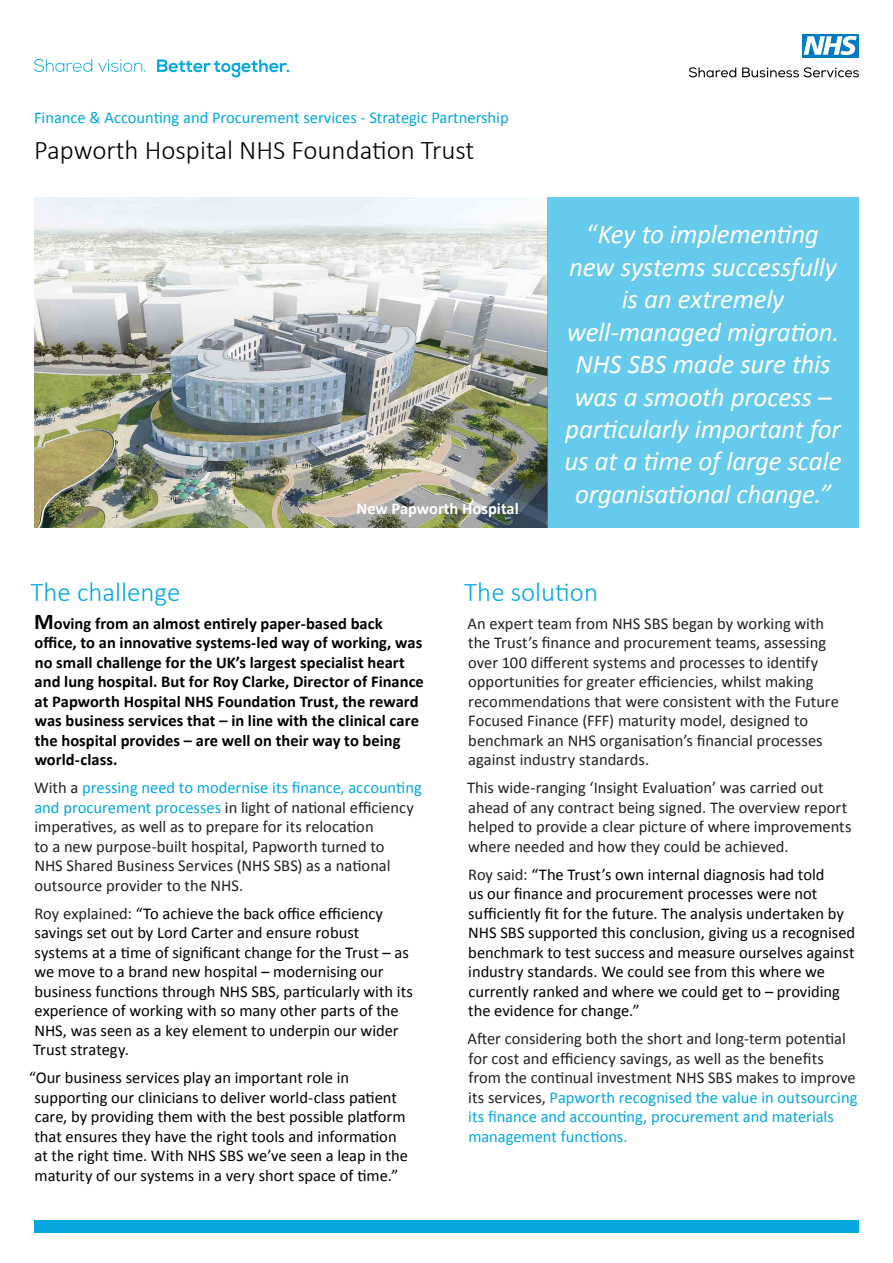
<style>
.page{position:relative;width:893px;height:1263px;background:#fff}
.page>*{position:absolute;margin:0;border:0;box-sizing:border-box;transform-origin:0 0}
.t1{font:italic 27px/32.4px "Calibri";letter-spacing:-.01em;color:#fff;text-align:center}
.t2{font:300 27px "Calibri";color:#000}
.t3{font:300 27px "Calibri";color:#00a8e1}
.t4{font:16.5px/19.5px "Calibri";color:#221f20}
.t5{font:16.5px/19.5px "Calibri";color:#000}
.t6{font:700 16.5px/19.5px "Calibri";color:#000}
.t7{font:16.5px "Calibri";color:#00a8e1}
.t8{font:700 16.5px "Calibri";color:#fff}
.s1{font-style:normal}
.s2{font-size:22.5px}
.s3{color:#00a8e1}
.s4{color:#221f1f}
.s5{color:#221f20}
</style>
<div class="page">
<div style="left:34px;top:1220px;width:825px;height:13px;background:#06a7e0"></div>
<img style="left:34px;top:197px;width:513px;height:330px">
<div style="left:547px;top:197px;width:312px;height:330px;background:#66caed"></div>
<div style="left:802px;top:34px;width:57px;height:23px;background:#007ac2"></div>
<svg style="left:804px;top:36px;width:53px;height:19px"></svg>
<svg style="left:689px;top:67px;width:47px;height:10px"></svg>
<svg style="left:742px;top:67px;width:117px;height:10px"></svg>
<svg style="left:34px;top:59px;width:58px;height:13px"></svg>
<svg style="left:98px;top:59px;width:48px;height:13px"></svg>
<svg style="left:157px;top:59px;width:132px;height:18px"></svg>
<p class="t7" style="left:34px;top:107px;width:476px">Finance &amp; Accounting and Procurement services - Strategic Partnership</p>
<h1 class="t2" style="left:34px;top:133px;width:442px">Papworth Hospital NHS Foundation Trust</h1>
<p class="t8" style="left:356px;top:498px;width:164px">New Papworth Hospital</p>
<h1 class="t1" style="left:565px;top:217px;width:278px"><span class="s1">“</span>Key to implementing new systems successfully is an extremely well-managed migration.<br>NHS SBS made sure this was a smooth process – particularly important for us at a time of large scale organisational change.”</h1>
<h1 class="t3" style="left:31px;top:575px;width:151px">The challenge</h1>
<p class="t6" style="left:34px;top:613px;width:391px"><span class="s2">M</span>oving from an almost entirely paper-based back office, to an innovative systems-led way of working, was no small challenge for the UK’s largest specialist heart and lung hospital. But for Roy Clarke, Director of Finance at Papworth Hospital NHS Foundation Trust, the reward was business services that – in line with the clinical care the hospital provides – are well on their way to being world-class.</p>
<p class="t4" style="left:34px;top:778px;width:389px">With a <span class="s3">pressing need to modernise its finance, accounting and procurement processes</span> in light of national efficiency imperatives, as well as to prepare for its relocation<br>to a new purpose-built hospital, Papworth turned to<br>NHS Shared Business Services (NHS SBS) as a national outsource provider to the NHS.</p>
<p class="t5" style="left:33px;top:904px;width:381px"><span class="s4">Roy explained:</span> “To achieve the back office efficiency savings set out by Lord Carter and ensure robust systems at a time of significant change for the Trust – as we move to a brand new hospital – modernising our business functions through NHS SBS, particularly with its experience of working with so many other parts of the NHS, was seen as a key element to underpin our wider Trust strategy.</p>
<p class="t5" style="left:34px;top:1068px;width:375px;text-indent:-5px">“Our business services play an important role in supporting our clinicians to deliver world-class patient care, by providing them with the best possible platform that ensures they have the right tools and information at the right time. With NHS SBS we’ve seen a leap in the maturity of our systems in a very short space of time.”</p>
<h1 class="t3" style="left:464px;top:575px;width:135px">The solution</h1>
<p class="t4" style="left:468px;top:613px;width:373px">An expert team from NHS SBS began by working with the Trust’s finance and procurement teams, assessing over 100 different systems and processes to identify opportunities for greater efficiencies, whilst making recommendations that were consistent with the Future Focused Finance (FFF) maturity model, designed to benchmark an NHS organisation’s financial processes against industry standards.</p>
<p class="t4" style="left:467px;top:778px;width:386px">This wide-ranging ‘Insight Evaluation’ was carried out ahead of any contract being signed. The overview report helped to provide a clear picture of where improvements where needed and how they could be achieved.</p>
<p class="t5" style="left:468px;top:865px;width:389px"><span class="s5">Roy said:</span> “The Trust’s own internal diagnosis had told<br>us our finance and procurement processes were not sufficiently fit for the future. The analysis undertaken by NHS SBS supported this conclusion, giving us a recognised benchmark to test success and measure ourselves against industry standards. We could see from this where we currently ranked and where we could get to – providing the evidence for change.”</p>
<p class="t4" style="left:468px;top:1029px;width:391px">After considering both the short and long-term potential for cost and efficiency savings, as well as the benefits from the continual investment NHS SBS makes to improve its services, <span class="s3">Papworth recognised the value in outsourcing its finance and accounting, procurement and materials management functions.</span></p>
</div>
